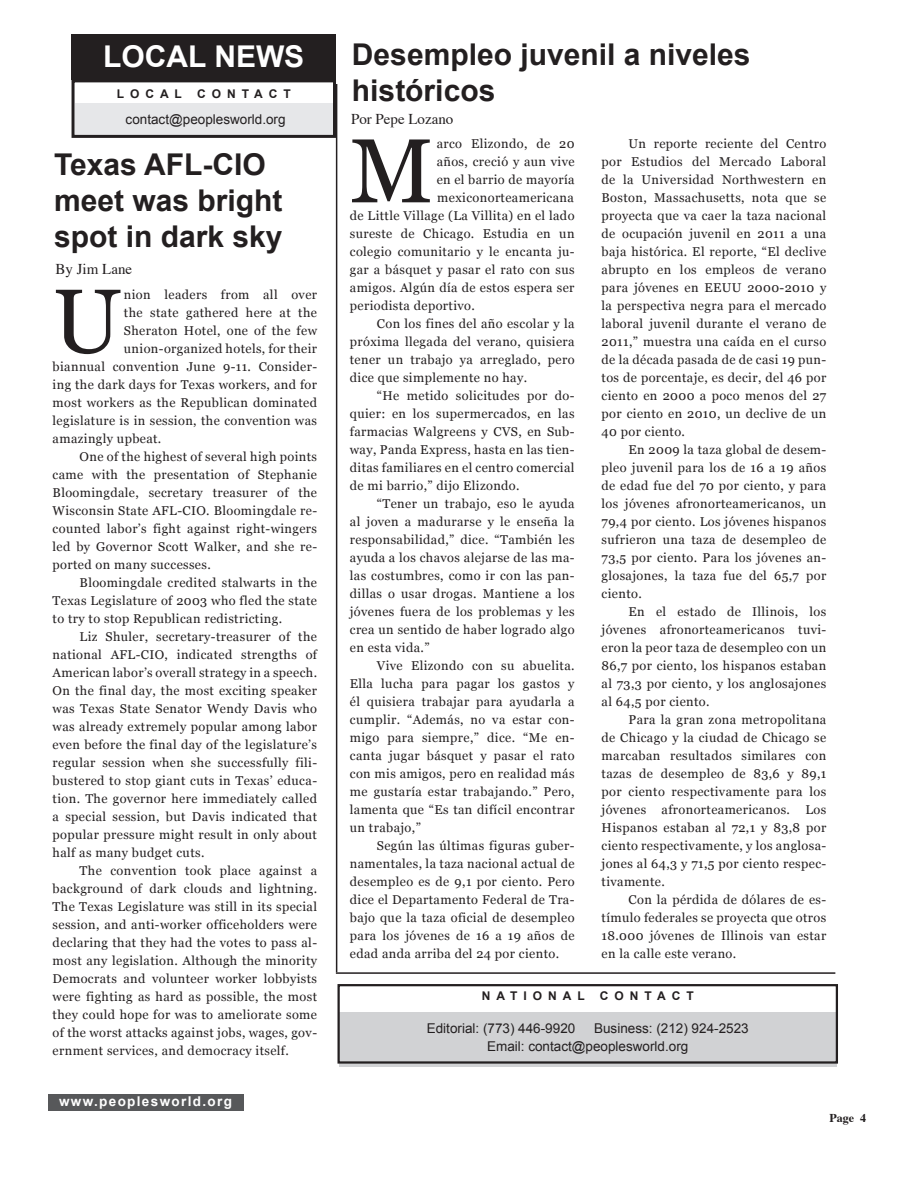
<style>
.page{position:relative;width:918px;height:1188px;background:#fff}
.page>*{position:absolute;margin:0;border:0;box-sizing:border-box;transform-origin:0 0}
.caps_paragraph{font:90.75px "Georgia";color:#231f20}
.title_arial-small{font:700 30px/36px "Arial";color:#231f20}
.t1{font:700 30px "Arial";color:#fff}
.by_line{font:15px "Times";color:#231f20}
.t2{font:13.5px/18px "Arial";color:#231f20}
.t3{font:700 13.5px "Arial";letter-spacing:.1em;color:#fff}
.body-text{font:12.75px/18px "Georgia";letter-spacing:.03em;color:#231f20;text-align:justify}
.caps_paragraph-2{font:12.75px "Georgia";letter-spacing:.03em;color:#231f20}
.quote{font:700 12px "Arial";color:#231f20}
.by_line-2{font:700 12px "Times";color:#231f20}
</style>
<div class="page">
<hr style="left:336px;top:84px;width:1px;height:888px;background:#231f20">
<hr style="left:336px;top:972px;width:499px;height:2px;background:#231f20">
<div style="left:339px;top:1012px;width:498px;height:54px;background:#d1d2d4"></div>
<div style="left:338px;top:984px;width:500px;height:80px;border:2px solid #231f20"></div>
<div style="left:72px;top:35px;width:264px;height:45px;background:#231f20"></div>
<div style="left:48px;top:1094px;width:195px;height:16px;background:#57585a"></div>
<div style="left:75px;top:103px;width:257px;height:34px;background:#e6e7e9"></div>
<div style="left:72px;top:79px;width:264px;height:59px;border:3px solid #231f20"></div>
<p class="t1" style="left:103px;top:37px;width:22px">local</p>
<p class="t1" style="left:214px;top:37px;width:91px">news</p>
<p class="quote" style="left:117px;top:85px;width:28px">L ocal</p>
<p class="quote" style="left:197px;top:85px;width:13px">co</p>
<p class="quote" style="left:227px;top:85px;width:28px">n tact</p>
<p class="t2" style="left:126px;top:110px;width:162px">contact@peoplesworld.org</p>
<p class="title_arial-small" style="left:54px;top:148px;width:230px">Texas AFL-CIO meet was bright spot in dark sky</p>
<p class="by_line" style="left:56px;top:255px;width:78px">By Jim Lane</p>
<p class="caps_paragraph" style="left:53px;top:266px;width:70px">U</p>
<p class="caps_paragraph-2" style="left:124px;top:286px;width:195px">nion leaders from all over</p>
<p class="caps_paragraph-2" style="left:124px;top:304px;width:195px">the state gathered here at the</p>
<p class="caps_paragraph-2" style="left:124px;top:322px;width:195px">Sheraton Hotel, one of the few</p>
<p class="caps_paragraph-2" style="left:124px;top:340px;width:195px">union-organized hotels, for their</p>
<p class="caps_paragraph-2" style="left:53px;top:358px;width:266px">biannual convention June 9-11. Consider-</p>
<p class="caps_paragraph-2" style="left:53px;top:376px;width:266px">ing the dark days for Texas workers, and for</p>
<p class="caps_paragraph-2" style="left:53px;top:394px;width:266px">most workers as the Republican dominated</p>
<p class="caps_paragraph-2" style="left:53px;top:412px;width:266px">legislature is in session, the convention was</p>
<p class="caps_paragraph-2" style="left:53px;top:430px;width:110px">amazingly upbeat.</p>
<p class="body-text" style="left:53px;top:447px;width:266px;text-indent:27px">One of the highest of several high points came with the presentation of Stephanie Bloomingdale, secretary treasurer of the Wisconsin State AFL-CIO. Bloomingdale re&shy;counted labor’s fight against right-wingers led by Governor Scott Walker, and she re&shy;ported on many successes.</p>
<p class="body-text" style="left:53px;top:573px;width:266px;text-indent:27px">Bloomingdale credited stalwarts in the Texas Legislature of 2003 who fled the state to try to stop Republican redistricting.</p>
<p class="body-text" style="left:53px;top:627px;width:266px;text-indent:27px">Liz Shuler, secretary-treasurer of the national AFL-CIO, indicated strengths of American labor’s overall strategy in a speech.<br>On the final day, the most exciting speaker was Texas State Senator Wendy Davis who was already extremely popular among labor even before the final day of the legislature’s regular session when she successfully fili&shy;bustered to stop giant cuts in Texas’ educa&shy;tion. The governor here immediately called a special session, but Davis indicated that popular pressure might result in only about half as many budget cuts.</p>
<p class="body-text" style="left:53px;top:861px;width:266px;text-indent:27px">The convention took place against a background of dark clouds and lightning.<br>The Texas Legislature was still in its special session, and anti-worker officeholders were declaring that they had the votes to pass al&shy;most any legislation. Although the minority Democrats and volunteer worker lobbyists were fighting as hard as possible, the most they could hope for was to ameliorate some of the worst attacks against jobs, wages, gov&shy;ernment services, and democracy itself.</p>
<p class="t3" style="left:59px;top:1093px;width:174px">www.peoplesworld.org</p>
<p class="title_arial-small" style="left:352px;top:38px;width:400px">Desempleo juvenil a niveles históricos</p>
<p class="by_line" style="left:351px;top:105px;width:104px">Por Pepe Lozano</p>
<p class="caps_paragraph" style="left:350px;top:116px;width:86px">M</p>
<p class="caps_paragraph-2" style="left:437px;top:136px;width:139px">arco Elizondo, de 20</p>
<p class="caps_paragraph-2" style="left:437px;top:154px;width:139px">años, creció y aun vive</p>
<p class="caps_paragraph-2" style="left:437px;top:172px;width:139px">en el barrio de mayoría</p>
<p class="caps_paragraph-2" style="left:437px;top:190px;width:138px">mexiconorteamericana</p>
<p class="caps_paragraph-2" style="left:350px;top:208px;width:226px">de Little Village (La Villita) en el lado</p>
<p class="caps_paragraph-2" style="left:350px;top:226px;width:226px">sureste de Chicago. Estudia en un</p>
<p class="caps_paragraph-2" style="left:350px;top:244px;width:226px">colegio comunitario y le encanta ju-</p>
<p class="caps_paragraph-2" style="left:350px;top:262px;width:226px">gar a básquet y pasar el rato con sus</p>
<p class="caps_paragraph-2" style="left:350px;top:280px;width:226px">amigos. Algún día de estos espera ser</p>
<p class="caps_paragraph-2" style="left:350px;top:298px;width:127px">periodista deportivo.</p>
<p class="body-text" style="left:350px;top:315px;width:226px;text-indent:27px">Con los fines del año escolar y la próxima llegada del verano, quisiera tener un trabajo ya arreglado, pero dice que simplemente no hay.</p>
<p class="body-text" style="left:350px;top:387px;width:226px;text-indent:27px">“He metido solicitudes por do&shy;quier: en los supermercados, en las farmacias Walgreens y CVS, en Sub&shy;way, Panda Express, hasta en las tien&shy;ditas familiares en el centro comercial de mi barrio,” dijo Elizondo.</p>
<p class="body-text" style="left:350px;top:495px;width:226px;text-indent:27px">“Tener un trabajo, eso le ayuda al joven a madurarse y le enseña la responsabilidad,” dice. “También les ayuda a los chavos alejarse de las ma&shy;las costumbres, como ir con las pan&shy;dillas o usar drogas. Mantiene a los jóvenes fuera de los problemas y les crea un sentido de haber logrado algo en esta vida.”</p>
<p class="body-text" style="left:350px;top:657px;width:226px;text-indent:27px">Vive Elizondo con su abuelita.<br>Ella lucha para pagar los gastos y él quisiera trabajar para ayudarla a cumplir. “Además, no va estar con&shy;migo para siempre,” dice. “Me en&shy;canta jugar básquet y pasar el rato con mis amigos, pero en realidad más me gustaría estar trabajando.” Pero, lamenta que “Es tan difícil encontrar un trabajo,”</p>
<p class="body-text" style="left:350px;top:837px;width:226px;text-indent:27px">Según las últimas figuras guber&shy;namentales, la taza nacional actual de desempleo es de 9,1 por ciento. Pero dice el Departamento Federal de Tra&shy;bajo que la taza oficial de desempleo para los jóvenes de 16 a 19 años de edad anda arriba del 24 por ciento.</p>
<p class="body-text" style="left:602px;top:135px;width:226px;text-indent:27px">Un reporte reciente del Centro por Estudios del Mercado Laboral de la Universidad Northwestern en Boston, Massachusetts, nota que se proyecta que va caer la taza nacional de ocupación juvenil en 2011 a una baja histórica. El reporte, “El declive abrupto en los empleos de verano para jóvenes en EEUU 2000-2010 y la perspectiva negra para el mercado laboral juvenil durante el verano de 2011,” muestra una caída en el curso de la década pasada de de casi 19 pun&shy;tos de porcentaje, es decir, del 46 por ciento en 2000 a poco menos del 27 por ciento en 2010, un declive de un 40 por ciento.</p>
<p class="body-text" style="left:602px;top:441px;width:226px;text-indent:27px">En 2009 la taza global de desem&shy;pleo juvenil para los de 16 a 19 años de edad fue del 70 por ciento, y para los jóvenes afronorteamericanos, un 79,4 por ciento. Los jóvenes hispanos sufrieron una taza de desempleo de 73,5 por ciento. Para los jóvenes an&shy;glosajones, la taza fue del 65,7 por ciento.</p>
<p class="body-text" style="left:602px;top:603px;width:226px;text-indent:27px">En el estado de Illinois, los jóvenes afronorteamericanos tuvi&shy;eron la peor taza de desempleo con un 86,7 por ciento, los hispanos estaban al 73,3 por ciento, y los anglosajones al 64,5 por ciento.</p>
<p class="body-text" style="left:602px;top:711px;width:226px;text-indent:27px">Para la gran zona metropolitana de Chicago y la ciudad de Chicago se marcaban resultados similares con tazas de desempleo de 83,6 y 89,1 por ciento respectivamente para los jóvenes afronorteamericanos. Los Hispanos estaban al 72,1 y 83,8 por ciento respectivamente, y los anglosa&shy;jones al 64,3 y 71,5 por ciento respec&shy;tivamente.</p>
<p class="body-text" style="left:602px;top:891px;width:226px;text-indent:27px">Con la pérdida de dólares de es&shy;tímulo federales se proyecta que otros 18.000 jóvenes de Illinois van estar en la calle este verano.</p>
<p class="quote" style="left:482px;top:988px;width:27px">n atio</p>
<p class="quote" style="left:548px;top:988px;width:27px">n al</p>
<p class="quote" style="left:600px;top:988px;width:13px">co</p>
<p class="quote" style="left:630px;top:988px;width:28px">n tact</p>
<p class="t2" style="left:427px;top:1019px;width:150px">Editorial: (773) 446-9920</p>
<p class="t2" style="left:487px;top:1019px;width:263px;text-indent:107px">Business: (212) 924-2523<br>Email: contact@peoplesworld.org</p>
<p class="by_line-2" style="left:829px;top:1106px;width:38px">Page 4</p>
</div>
